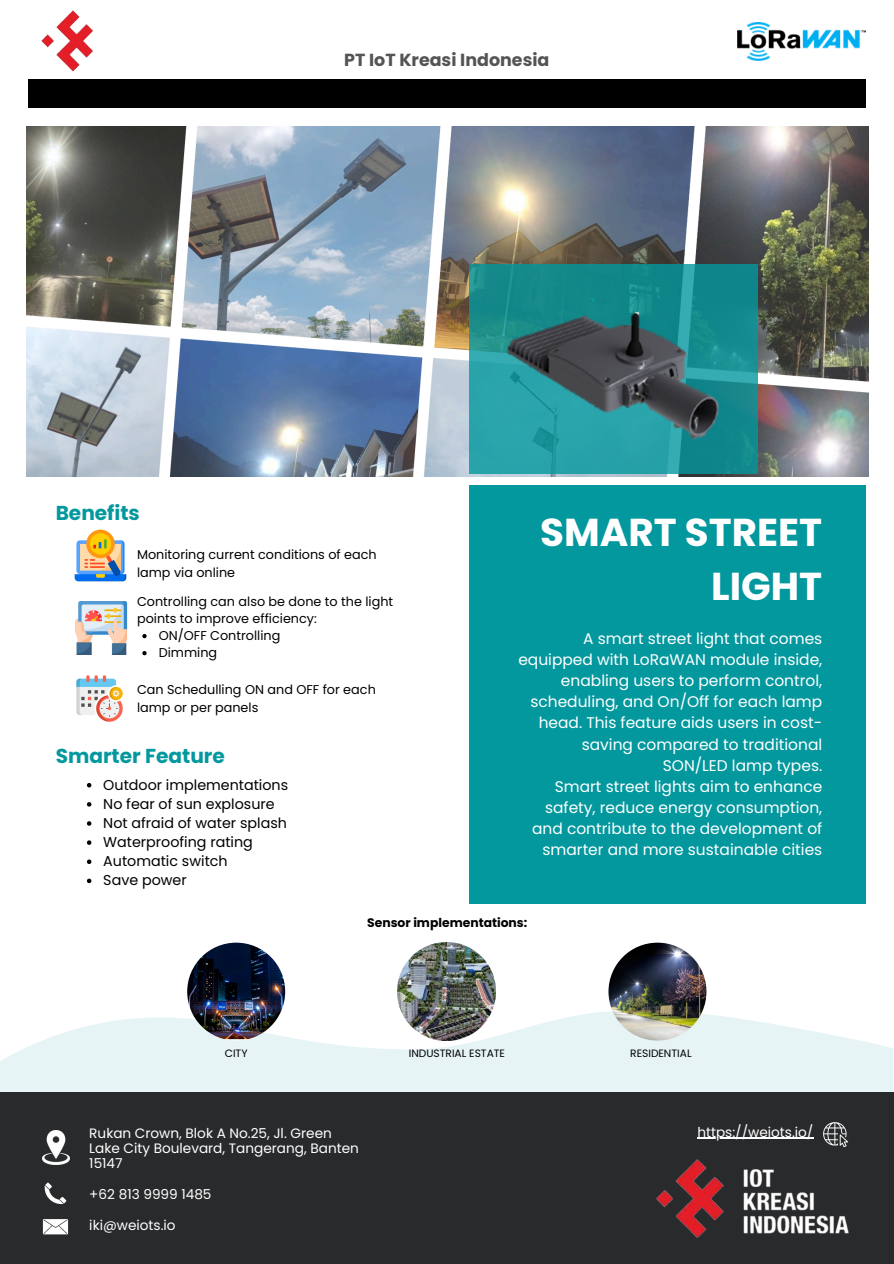
<style>
.page{position:relative;width:894px;height:1264px;background:#fff}
.page>*{position:absolute;margin:0;border:0;box-sizing:border-box;transform-origin:0 0}
.t1{font:700 38.85px/54.3px "Poppins";color:#fff;text-align:right}
.t2{font:700 20.1px "Poppins";color:#03989e}
.t3{font:700 17.4px "Poppins";color:#545454}
.t4{font:15.45px/21.1px "Poppins";color:#fff;text-align:right}
.t5{font:14.25px "Poppins";color:#000}
.t6{font:13.65px/15.3px "Poppins";color:#fff}
.t7{font:12.75px/17.9px "Poppins";color:#000}
.t8{font:700 12.3px "Poppins";color:#000}
.t9{font:10.65px "Poppins";color:#000}
</style>
<div class="page">
<div style="left:28px;top:79px;width:837px;height:28px;background:#000"></div>
<img style="left:41px;top:10px;width:52px;height:61px">
<img style="left:737px;top:22px;width:127px;height:39px">
<div style="left:468px;top:485px;width:397px;height:418px;background:#03989e"></div>
<img style="left:26px;top:126px;width:842px;height:350px">
<svg style="left:468px;top:264px;width:289px;height:210px;background:#1a9195"></svg>
<svg style="left:0;top:1010px;width:893px;height:82px;fill:#e6f4f5"></svg>
<img style="left:187px;top:942px;width:98px;height:98px;border-radius:50%">
<img style="left:397px;top:942px;width:98px;height:98px">
<div style="left:0;top:1092px;width:893px;height:171px;background:#292a2c"></div>
<img style="left:656px;top:1159px;width:192px;height:79px">
<img style="left:44px;top:1182px;width:23px;height:23px">
<img style="left:823px;top:1122px;width:25px;height:25px">
<img style="left:42px;top:1219px;width:27px;height:16px">
<img style="left:42px;top:1130px;width:27px;height:34px">
<img style="left:493px;top:307px;width:239px;height:139px">
<img style="left:74px;top:601px;width:53px;height:53px">
<img style="left:74px;top:529px;width:53px;height:53px">
<img style="left:76px;top:675px;width:47px;height:47px">
<hr style="left:697px;top:1137px;width:116px;height:1px;background:#fff">
<svg style="left:142px;top:634px;width:4px;height:4px"></svg>
<svg style="left:142px;top:651px;width:4px;height:4px"></svg>
<svg style="left:87px;top:783px;width:4px;height:4px"></svg>
<svg style="left:87px;top:802px;width:4px;height:4px"></svg>
<svg style="left:87px;top:821px;width:4px;height:4px"></svg>
<svg style="left:87px;top:840px;width:4px;height:4px"></svg>
<svg style="left:87px;top:859px;width:4px;height:5px"></svg>
<svg style="left:87px;top:878px;width:4px;height:5px"></svg>
<img style="left:608px;top:942px;width:98px;height:98px;border-radius:50%">
<p class="t3" style="left:344px;top:48px;width:207px">PT IoT Kreasi Indonesia</p>
<p class="t2" style="left:56px;top:499px;width:86px">Benefits</p>
<h1 class="t7" style="left:137px;top:546px;width:241px">Monitoring current conditions of each lamp via online</h1>
<p class="t7" style="left:137px;top:593px;width:257px;line-height:17.1px">Controlling can also be done to the light points to improve efficiency:</p>
<p class="t7" style="left:159px;top:627px;width:123px">ON/OFF Controlling</p>
<p class="t7" style="left:159px;top:644px;width:60px">Dimming</p>
<p class="t7" style="left:137px;top:680px;width:240px">Can Schedulling ON and OFF for each lamp or per panels</p>
<p class="t2" style="left:56px;top:741px;width:171px">Smarter Feature</p>
<p class="t5" style="left:103px;top:774px;width:186px">Outdoor implementations</p>
<h6 class="t5" style="left:103px;top:794px;width:173px">No fear of sun explosure</h6>
<h6 class="t5" style="left:103px;top:813px;width:185px">Not afraid of water splash</h6>
<h6 class="t5" style="left:103px;top:832px;width:151px">Waterproofing rating</h6>
<h6 class="t5" style="left:103px;top:851px;width:126px">Automatic switch</h6>
<p class="t5" style="left:103px;top:870px;width:85px">Save power</p>
<p class="t1" style="left:540px;top:505px;width:284px">SMART STREET<br>LIGHT</p>
<p class="t4" style="left:518px;top:628px;width:305px">A smart street light that comes equipped with LoRaWAN module inside, enabling users to perform control, scheduling, and On/Off for each lamp head. This feature aids users in cost&shy;saving compared to traditional SON/LED lamp types.<br>Smart street lights aim to enhance safety, reduce energy consumption, and contribute to the development of smarter and more sustainable cities</p>
<h4 class="t8" style="left:367px;top:914px;width:162px">Sensor implementations:</h4>
<p class="t9" style="left:225px;top:1046px;width:24px">CITY</p>
<h2 class="t9" style="left:408px;top:1046px;width:98px">INDUSTRIAL ESTATE</h2>
<p class="t9" style="left:630px;top:1046px;width:63px">RESIDENTIAL</p>
<h5 class="t6" style="left:89px;top:1125px;width:271px">Rukan Crown, Blok A No.25, Jl. Green<br>Lake City Boulevard, Tangerang, Banten<br>15147</h5>
<p class="t6" style="left:89px;top:1186px;width:124px">+62 813 9999 1485</p>
<p class="t6" style="left:89px;top:1217px;width:88px">iki@weiots.io</p>
<p class="t6" style="left:697px;top:1124px;width:117px">https://weiots.io/</p>
</div>
